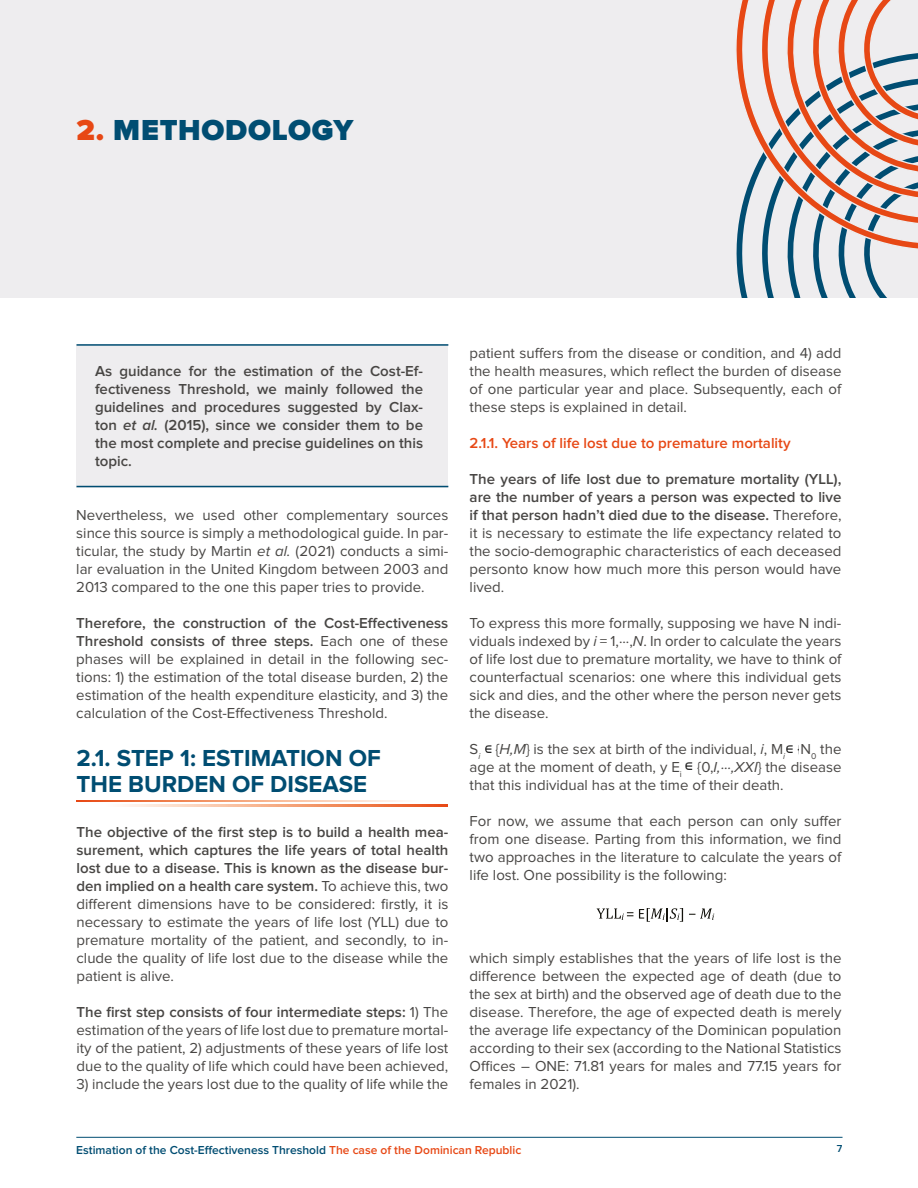
<style>
.page{position:relative;width:918px;height:1188px;background:#fff}
.page>*{position:absolute;margin:0;border:0;box-sizing:border-box;transform-origin:0 0}
.t1{font:900 30px "Proxima Nova";letter-spacing:.025em;color:#004d72}
.t2{font:700 24px/25.5px "Proxima Nova";color:#004d72}
.t3{font:15px/18px "Proxima Nova";color:#484644;text-align:justify}
.t4{font:600 15px/18px "Proxima Nova";color:#484644;text-align:justify}
.t5{font:600 15px "Proxima Nova";color:#e74815}
.t6{font:600 12px "Proxima Nova";color:#004d72}
.t7{font:600 10.5px "Proxima Nova";color:#004d72}
.s1{color:#e74815}
.s2{font-style:italic}
.s3{font-weight:600}
</style>
<div class="page">
<hr style="left:76px;top:1137px;width:767px;height:1px;background:#004d72">
<div style="left:0;top:0;width:918px;height:298px;background:#eeedef"></div>
<svg style="left:736px;top:251px;width:8px;height:47px"></svg>
<svg style="left:736px;top:0;width:8px;height:251px"></svg>
<svg style="left:744px;top:0;width:174px;height:298px"></svg>
<div style="left:77px;top:344px;width:371px;height:143px;background:#eeedef"></div>
<hr style="left:77px;top:344px;width:371px;height:2px;background:#004d72">
<hr style="left:77px;top:486px;width:371px;height:1px;background:#004d72">
<svg style="left:77px;top:800px;width:328px;height:2px"></svg>
<svg style="left:120px;top:805px;width:328px;height:1px"></svg>
<img style="left:485px;top:745px;width:7px;height:8px">
<img style="left:786px;top:745px;width:12px;height:8px">
<img style="left:685px;top:762px;width:8px;height:8px">
<svg style="left:597px;top:908px;width:36px;height:12px"></svg>
<svg style="left:639px;top:908px;width:75px;height:14px"></svg>
<h1 class="t1" style="left:77px;top:113px;width:278px"><span class="s1">2.</span> METHODOLOGY</h1>
<p class="t4" style="left:95px;top:362px;width:330px">As guidance for the estimation of the Cost-Ef&shy;fectiveness Threshold, we mainly followed the guidelines and procedures suggested by Clax&shy;ton <span class="s2">et al.</span> (2015), since we consider them to be the most complete and precise guidelines on this topic.</p>
<p class="t3" style="left:76px;top:506px;width:374px">Nevertheless, we used other complementary sources since this source is simply a methodological guide. In par&shy;ticular, the study by Martin <span class="s2">et al.</span> (2021) conducts a simi&shy;lar evaluation in the United Kingdom between 2003 and 2013 compared to the one this paper tries to provide.</p>
<p class="t3" style="left:76px;top:614px;width:374px"><span class="s3">Therefore, the construction of the Cost-Effectiveness Threshold consists of three steps.</span> Each one of these phases will be explained in detail in the following sec&shy;tions: 1) the estimation of the total disease burden, 2) the estimation of the health expenditure elasticity, and 3) the calculation of the Cost-Effectiveness Threshold.</p>
<h2 class="t2" style="left:77px;top:746px;width:306px">2.1. STEP 1: ESTIMATION OF<br>THE BURDEN OF DISEASE</h2>
<p class="t3" style="left:77px;top:823px;width:373px"><span class="s3">The objective of the first step is to build a health mea&shy;surement, which captures the life years of total health lost due to a disease. This is known as the disease bur&shy;den implied on a health care system.</span> To achieve this, two different dimensions have to be considered: firstly, it is necessary to estimate the years of life lost (YLL) due to premature mortality of the patient, and secondly, to in&shy;clude the quality of life lost due to the disease while the patient is alive.</p>
<p class="t3" style="left:77px;top:1003px;width:373px"><span class="s3">The first step consists of four intermediate steps:</span> 1) The estimation of the years of life lost due to premature mortal&shy;ity of the patient, 2) adjustments of these years of life lost due to the quality of life which could have been achieved,</p>
<p class="t3" style="left:77px;top:1075px;width:373px">3) include the years lost due to the quality of life while the</p>
<p class="t3" style="left:470px;top:344px;width:373px">patient suffers from the disease or condition, and 4) add the health measures, which reflect the burden of disease of one particular year and place. Subsequently, each of these steps is explained in detail.</p>
<p class="t5" style="left:470px;top:434px;width:322px">2.1.1. Years of life lost due to premature mortality</p>
<p class="t3" style="left:470px;top:470px;width:373px"><span class="s3">The years of life lost due to premature mortality (YLL), are the number of years a person was expected to live if that person hadn’t died due to the disease.</span> Therefore, it is necessary to estimate the life expectancy related to the socio-demographic characteristics of each deceased personto know how much more this person would have lived.</p>
<p class="t3" style="left:470px;top:614px;width:373px">To express this more formally, supposing we have N indi&shy;viduals indexed by <span class="s2">i</span> = 1,···,<span class="s2">N</span>. In order to calculate the years of life lost due to premature mortality, we have to think of counterfactual scenarios: one where this individual gets sick and dies, and the other where the person never gets the disease.</p>
<p class="t3" style="left:470px;top:740px;width:373px">S<sub>i</sub> ∈ {<span class="s2">H,M</span>} is the sex at birth of the individual, <span class="s2">i</span>, M<sub>i</sub> ∈ N<sub>0</sub> the age at the moment of death, y E<sub>i</sub> ∈ {0,<span class="s2">I,···,XXI</span>} the disease that this individual has at the time of their death.</p>
<p class="t3" style="left:470px;top:812px;width:373px">For now, we assume that each person can only suffer from one disease. Parting from this information, we find two approaches in the literature to calculate the years of life lost. One possibility is the following:</p>
<p class="t3" style="left:470px;top:950px;width:373px">which simply establishes that the years of life lost is the difference between the expected age of death (due to the sex at birth) and the observed age of death due to the disease. Therefore, the age of expected death is merely the average life expectancy of the Dominican population according to their sex (according to the National Statistics Offices – ONE: 71.81 years for males and 77.15 years for females in 2021).</p>
<p class="t6" style="left:76px;top:1143px;width:447px">Estimation of the Cost-Effectiveness Threshold <span class="s1">The case of the Dominican Republic</span></p>
<p class="t7" style="left:837px;top:1143px;width:7px">7</p>
</div>
